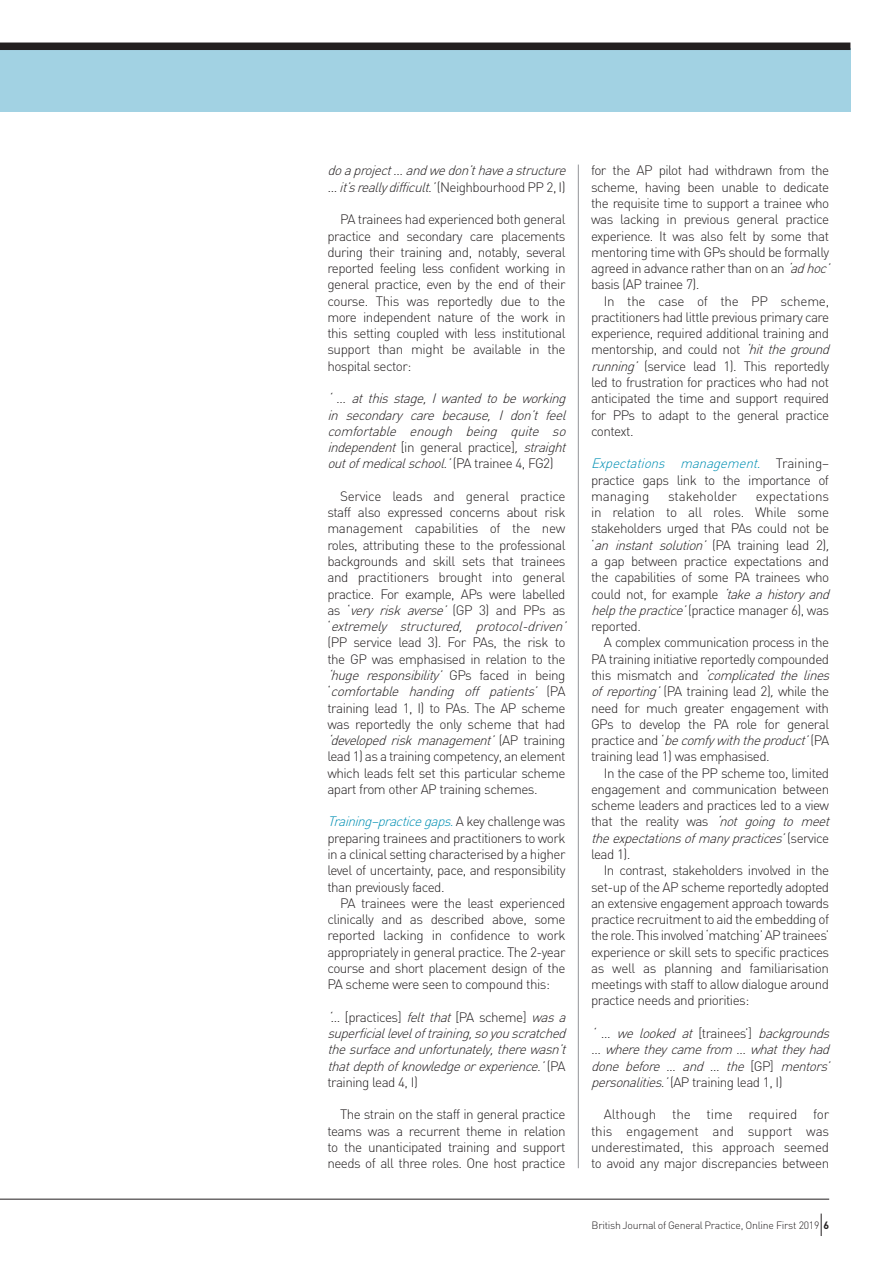
<style>
.page{position:relative;width:893px;height:1263px;background:#fff}
.page>*{position:absolute;margin:0;border:0;box-sizing:border-box;transform-origin:0 0}
.t1{font:300 13.5px/16.2px "DIN";letter-spacing:-.04em;color:#231f20;text-align:justify}
.t2{font:italic 300 13.5px/16.2px "DIN";color:#231f20}
.t3{font:300 13.5px "DIN";letter-spacing:-.01em;color:#231f20}
.t4{font:300 10.5px "DIN";letter-spacing:-.025em;color:#231f20}
.s1{font-style:normal}
.s2{font-style:italic}
.s3{font-style:italic;color:#008fb3}
.s4{font-weight:700}
</style>
<div class="page">
<div style="left:0;top:48px;width:850px;height:64px;background:#a2d2e3"></div>
<div style="left:0;top:43px;width:850px;height:7px;background:#231f20"></div>
<hr style="left:578px;top:165px;width:1px;height:1003px;background:#939598">
<hr style="left:0;top:1199px;width:829px;height:1px;background:#231f20">
<svg style="left:821px;top:1213px;width:1px;height:23px"></svg>
<p class="t2" style="left:327px;top:162px;width:244px">doaproject… andwedon’thaveastructure … it’sreallydifficult.’<span class="s1">( N eig h bou rhood PP 2, I )</span></p>
<p class="t1" style="left:327px;top:211px;width:240px;text-indent:13px">PA trainees had experienced both general practice and secondary care placements during their training and, notably, several reported feeling less confident working in general practice, even by the end of their course. This was reportedly due to the more independent nature of the work in this setting coupled with less institutional support than might be available in the hospital sector:</p>
<p class="t2" style="left:327px;top:390px;width:244px;text-align:justify">‘ … at this stage, I wanted to be working in secondary care because, I don’t feel comfortable enough being quite so independent <span class="s1">[ i n g e n e ra l p ra c t i ce ]</span> , straight outofmedicalschool.’<span class="s1">( PA t ra i n e e 4 , F G 2 )</span></p>
<p class="t1" style="left:327px;top:488px;width:244px;text-align:left;text-indent:13px">Service leads and general practice staff also expressed concerns about risk management capabilities of the new roles, attributing these to the professional backgrounds and skill sets that trainees and practitioners brought into general practice. For example, APs were labelled a s ‘<span class="s2">very risk averse’</span> ( G P 3 ) a n d P Ps a s ‘ <span class="s2">extremely structured, protocol-driven’ </span>(PP service lead 3)<span class="s2">.</span> For PAs, the risk to the GP was emphasised in relation to the <span class="s2">‘huge responsibility’</span> G P s f a c e d i n b e i n g ‘ <span class="s2">comfortable handing off patients’</span> ( PA training lead 1, I) to PAs<span class="s2">.</span>The AP scheme was reportedly the only scheme that had <span class="s2">‘developed risk management’</span> ( A P t ra i n i n g lead 1) as a training competency, an element which leads felt set this particular scheme apart from other AP training schemes.</p>
<p class="t1" style="left:327px;top:813px;width:240px"><span class="s3">Training–practicegaps.</span>A k e y c h a l l e n g e w a s preparing trainees and practitioners to work in a clinical setting characterised by a higher level of uncertainty, pace, and responsibility than previously faced.</p>
<p class="t1" style="left:327px;top:895px;width:240px;text-indent:13px">PA trainees were the least experienced clinically and as described above, some reported lacking in confidence to work appropriately in general practice. The 2-year course and short placement design of the PA scheme were seen to compound this:</p>
<p class="t2" style="left:327px;top:1009px;width:244px">‘… <span class="s1">[practices]</span> feltthat<span class="s1">[PA scheme]</span> wasa superficialleveloftraining,soyouscratched thesurfaceandunfortunately,therewasn’t thatdepthofknowledgeorexperience.’<span class="s1">( PA training lead 4, I)</span></p>
<p class="t1" style="left:327px;top:1106px;width:240px;text-indent:13px">The strain on the staff in general practice teams was a recurrent theme in relation to the unanticipated training and support needs of all three roles. One host practice</p>
<p class="t1" style="left:591px;top:162px;width:244px;text-align:left">for the AP pilot had withdrawn from the scheme, having been unable to dedicate the requisite time to support a trainee who was lacking in previous general practice experience. It was also felt by some that mentoring time with GPs should be formally agreed in advance rather than on an <span class="s2">‘adhoc’ </span>basis (AP trainee 7)<span class="s2">.</span></p>
<p class="t1" style="left:591px;top:293px;width:244px;text-align:left;text-indent:13px">In the case of the PP scheme, practitioners had little previous primary care experience, required additional training and mentorship, and could not <span class="s2">‘hittheground running’</span> (service lead 1). This reportedly led to frustration for practices who had not anticipated the time and support required for PPs to adapt to the general practice context.</p>
<p class="t1" style="left:591px;top:455px;width:240px"><span class="s3">Expectations management.</span> T r a i n i n g – practice gaps link to the importance of managing</p>
<p class="t1" style="left:591px;top:488px;width:244px;text-align:left;text-indent:165px">expectations in relation to all roles. While some stakeholders urged that PAs could not be ‘ <span class="s2">an instant solution’</span> ( PA t ra i n i n g le a d 2 ) <span class="s2">, </span>a gap between practice expectations and the capabilities of some PA trainees who could not, for example <span class="s2">‘takeahistoryand helpthepractice’</span>(practice manager 6), was reported.</p>
<p class="t1" style="left:591px;top:634px;width:244px;text-align:left;text-indent:13px">A complex communication process in the PA training initiative reportedly compounded t h i s m i s m a t c h a n d <span class="s2">‘complicated the lines ofreporting’</span>(PA training lead 2)<span class="s2">,</span>while the need for much greater engagement with GPs to develop the PA role for general p ra c t i c e a n d ‘ <span class="s2">becomfywiththeproduct’</span>( PA training lead 1) was emphasised.</p>
<p class="t1" style="left:591px;top:764px;width:244px;text-align:left;text-indent:13px">In the case of the PP scheme too, limited engagement and communication between scheme leaders and practices led to a view that the reality was <span class="s2">‘not going to meet theexpectationsofmanypractices’</span>( s e rv i c e lead 1)<span class="s2">.</span></p>
<p class="t1" style="left:591px;top:862px;width:240px;text-indent:13px">In contrast, stakeholders involved in the set-up of the AP scheme reportedly adopted an extensive engagement approach towards practice recruitment to aid the embedding of the role. This involved ‘matching’ AP trainees’ experience or skill sets to specific practices as well as planning and familiarisation meetings with staff to allow dialogue around practice needs and priorities:</p>
<p class="t2" style="left:591px;top:1025px;width:244px;text-align:justify">‘ … we looked at <span class="s1">[ t ra i n e e s ’ ]</span> backgrounds … wheretheycamefrom … whattheyhad done before ... and … the <span class="s1">[ G P ]</span> mentors’ personalities.’<span class="s1">(A P t ra i n i n g le a d 1 , I )</span></p>
<p class="t1" style="left:591px;top:1106px;width:240px;text-indent:13px">Although the time required for this engagement and support was underestimated, this approach seemed to avoid any major discrepancies between</p>
<p class="t3" style="left:668px;top:488px;width:71px">stakeholder</p>
<p class="t4" style="left:592px;top:1218px;width:239px">British Journal of General Practice, Online First 2019 <span class="s4">6</span></p>
</div>
